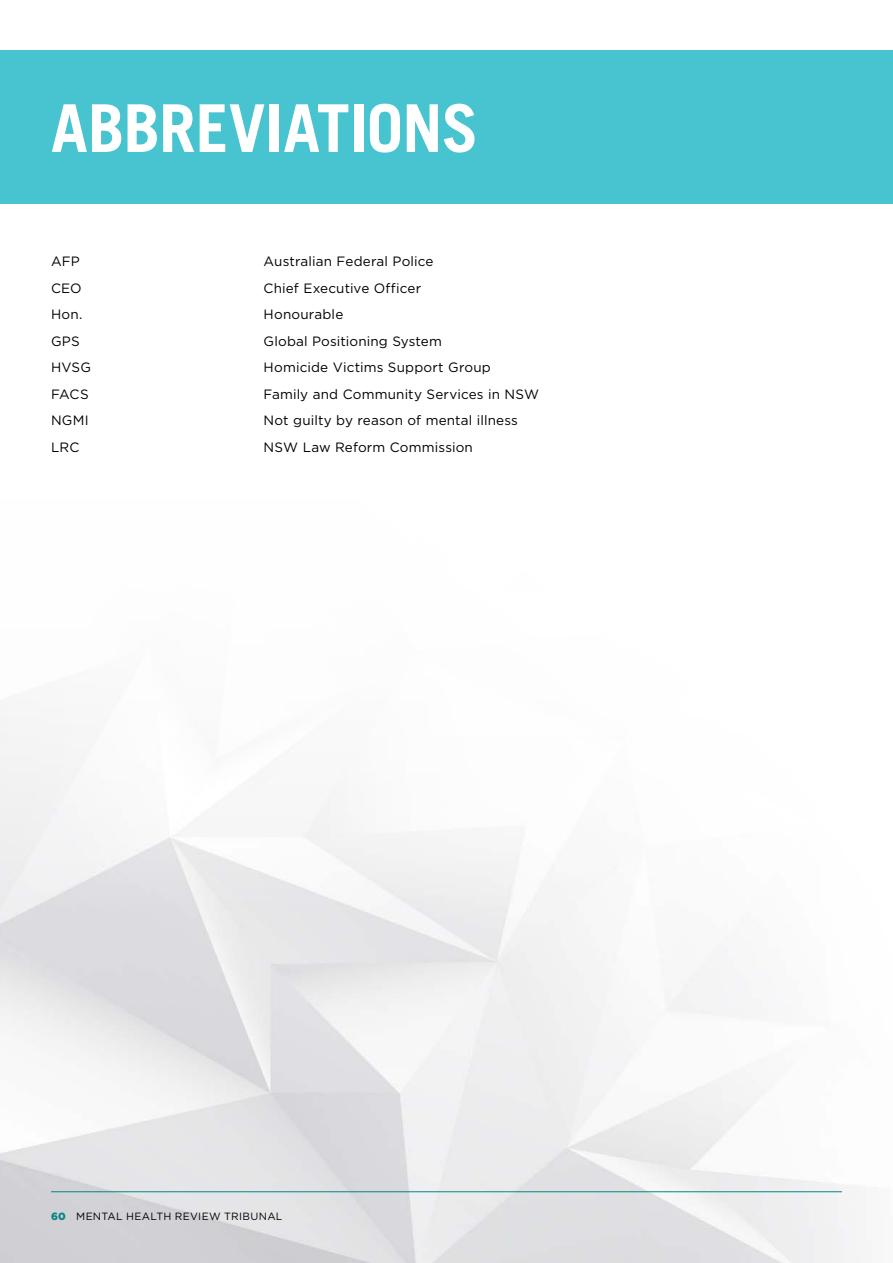
<style>
.page{position:relative;width:893px;height:1263px;background:#fff}
.page>*{position:absolute;margin:0;border:0;box-sizing:border-box;transform-origin:0 0}
.t1{font:700 66px "Trade Gothic";letter-spacing:-.01em;color:#fff}
.t2{font:13.5px "Gotham";letter-spacing:.01em;color:#000}
.t3{font:10.5px "Gotham";letter-spacing:.025em;color:#000}
.s1{font-weight:900;color:#058586}
</style>
<div class="page">
<hr style="left:51px;top:1191px;width:791px;height:1px;background:#058586">
<div style="left:0;top:50px;width:893px;height:153px;background:#48c3d0"></div>
<h1 class="t1" style="left:51px;top:88px;width:429px">ABBREVIATIONS</h1>
<p class="t2" style="left:51px;top:254px;width:30px">AFP</p>
<p class="t2" style="left:264px;top:254px;width:171px">Australian Federal Police</p>
<p class="t2" style="left:51px;top:281px;width:32px">CEO</p>
<p class="t2" style="left:264px;top:281px;width:159px">Chief Executive Officer</p>
<p class="t2" style="left:51px;top:307px;width:33px">Hon.</p>
<p class="t2" style="left:264px;top:307px;width:81px">Honourable</p>
<p class="t2" style="left:51px;top:334px;width:30px">GPS</p>
<p class="t2" style="left:264px;top:334px;width:180px">Global Positioning System</p>
<p class="t2" style="left:51px;top:360px;width:41px">HVSG</p>
<p class="t2" style="left:264px;top:360px;width:229px">Homicide Victims Support Group</p>
<p class="t2" style="left:51px;top:387px;width:39px">FACS</p>
<p class="t2" style="left:264px;top:387px;width:277px">Family and Community Services in NSW</p>
<p class="t2" style="left:51px;top:413px;width:39px">NGMI</p>
<p class="t2" style="left:264px;top:413px;width:256px">Not guilty by reason of mental illness</p>
<p class="t2" style="left:51px;top:440px;width:30px">LRC</p>
<p class="t2" style="left:264px;top:440px;width:211px">NSW Law Reform Commission</p>
<p class="t3" style="left:51px;top:1211px;width:233px"><span class="s1">60</span> MENTAL HEALTH REVIEW TRIBUNAL</p>
</div>
